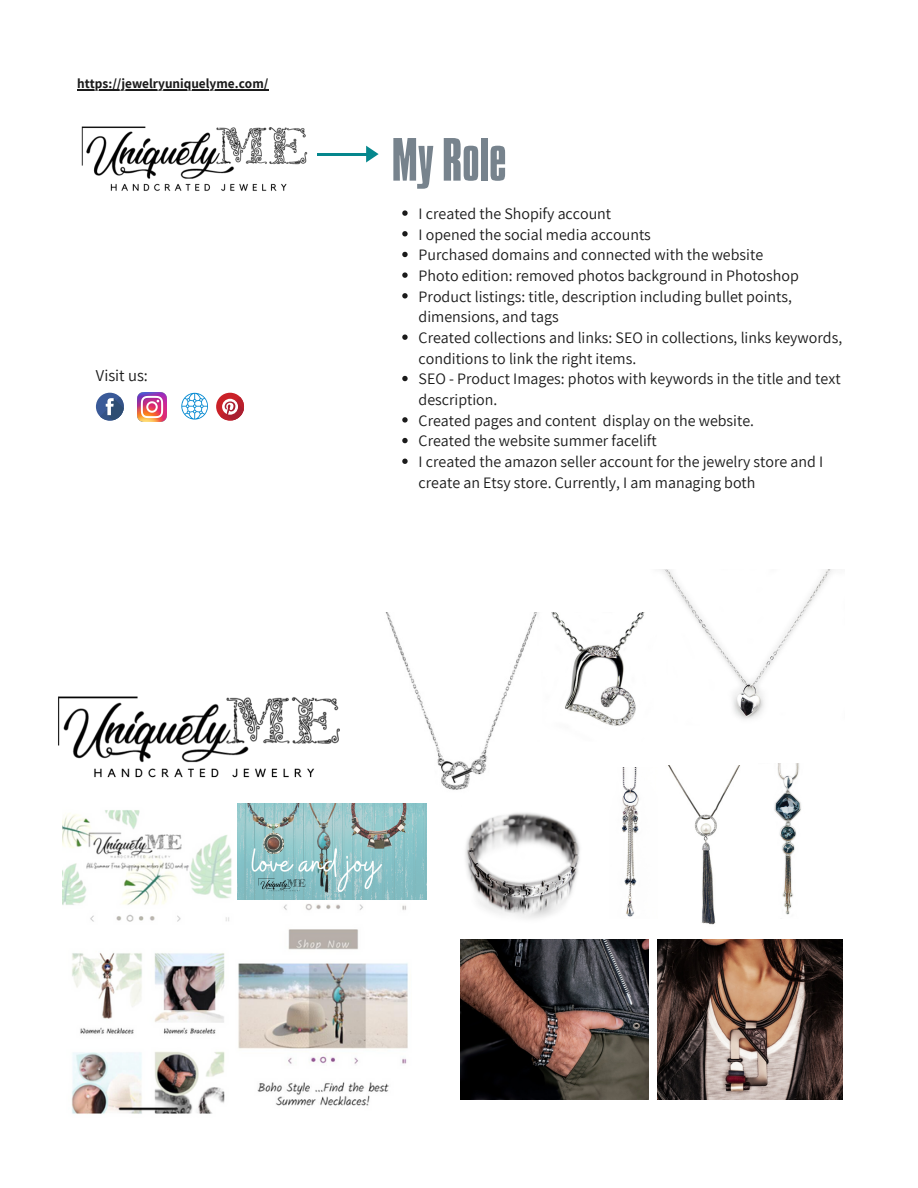
<style>
.page{position:relative;width:918px;height:1188px;background:#fff}
.page>*{position:absolute;margin:0;border:0;box-sizing:border-box;transform-origin:0 0}
.t1{font:52.5px "Aka Acid GR Compacta";color:#77838d}
.t2{font:16.5px "Assistant";color:#1b1b1b}
.t3{font:15.9px/20.7px "Assistant";color:#1b1b1b}
.t4{font:700 13.35px "Assistant";color:#1b1b1b}
</style>
<div class="page">
<hr style="left:317px;top:153px;width:52px;height:2px;background:#05878d">
<svg style="left:366px;top:146px;width:13px;height:16px"></svg>
<svg style="left:402px;top:210px;width:6px;height:6px"></svg>
<svg style="left:402px;top:231px;width:6px;height:5px"></svg>
<svg style="left:402px;top:252px;width:6px;height:5px"></svg>
<svg style="left:402px;top:272px;width:6px;height:6px"></svg>
<svg style="left:402px;top:293px;width:6px;height:6px"></svg>
<svg style="left:402px;top:334px;width:6px;height:6px"></svg>
<svg style="left:402px;top:376px;width:6px;height:5px"></svg>
<svg style="left:402px;top:417px;width:6px;height:6px"></svg>
<svg style="left:402px;top:438px;width:6px;height:5px"></svg>
<svg style="left:402px;top:459px;width:6px;height:5px"></svg>
<div style="left:96px;top:393px;width:28px;height:28px;background:#3a5a98;border-radius:50%"></div>
<svg style="left:100px;top:397px;width:24px;height:24px"></svg>
<img style="left:137px;top:393px;width:29px;height:29px">
<img style="left:81px;top:126px;width:246px;height:65px">
<svg style="left:181px;top:393px;width:27px;height:27px"></svg>
<div style="left:216px;top:393px;width:28px;height:28px;background:#ca2128;border-radius:50%"></div>
<svg style="left:220px;top:397px;width:24px;height:24px"></svg>
<hr style="left:77px;top:89px;width:191px;height:1px;background:#1b1b1b">
<img style="left:58px;top:696px;width:282px;height:207px">
<img style="left:668px;top:765px;width:72px;height:160px">
<img style="left:460px;top:940px;width:188px;height:160px">
<img style="left:63px;top:785px;width:349px;height:329px">
<img style="left:662px;top:570px;width:170px;height:194px">
<img style="left:365px;top:612px;width:173px;height:192px">
<img style="left:538px;top:612px;width:129px;height:130px">
<img style="left:237px;top:804px;width:189px;height:95px">
<img style="left:658px;top:940px;width:184px;height:160px">
<img style="left:465px;top:813px;width:115px;height:106px">
<img style="left:622px;top:767px;width:17px;height:150px">
<img style="left:774px;top:764px;width:27px;height:151px">
<p class="t4" style="left:77px;top:74px;width:193px">https://jewelryuniquelyme.com/</p>
<p class="t2" style="left:96px;top:364px;width:54px">Visit us:</p>
<h1 class="t1" style="left:392px;top:139px;width:116px">MyRole</h1>
<p class="t3" style="left:419px;top:203px;width:425px">I created the Shopify account<br>I opened the social media accounts<br>Purchased domains and connected with the website<br>Photo edition: removed photos background in Photoshop Product listings: title, description including bullet points, dimensions, and tags<br>Created collections and links: SEO in collections, links keywords, conditions to link the right items.<br>SEO - Product Images: photos with keywords in the title and text description.<br>Created pages and content display on the website.<br>Created the website summer facelift<br>I created the amazon seller account for the jewelry store and I create an Etsy store. Currently, I am managing both</p>
</div>
